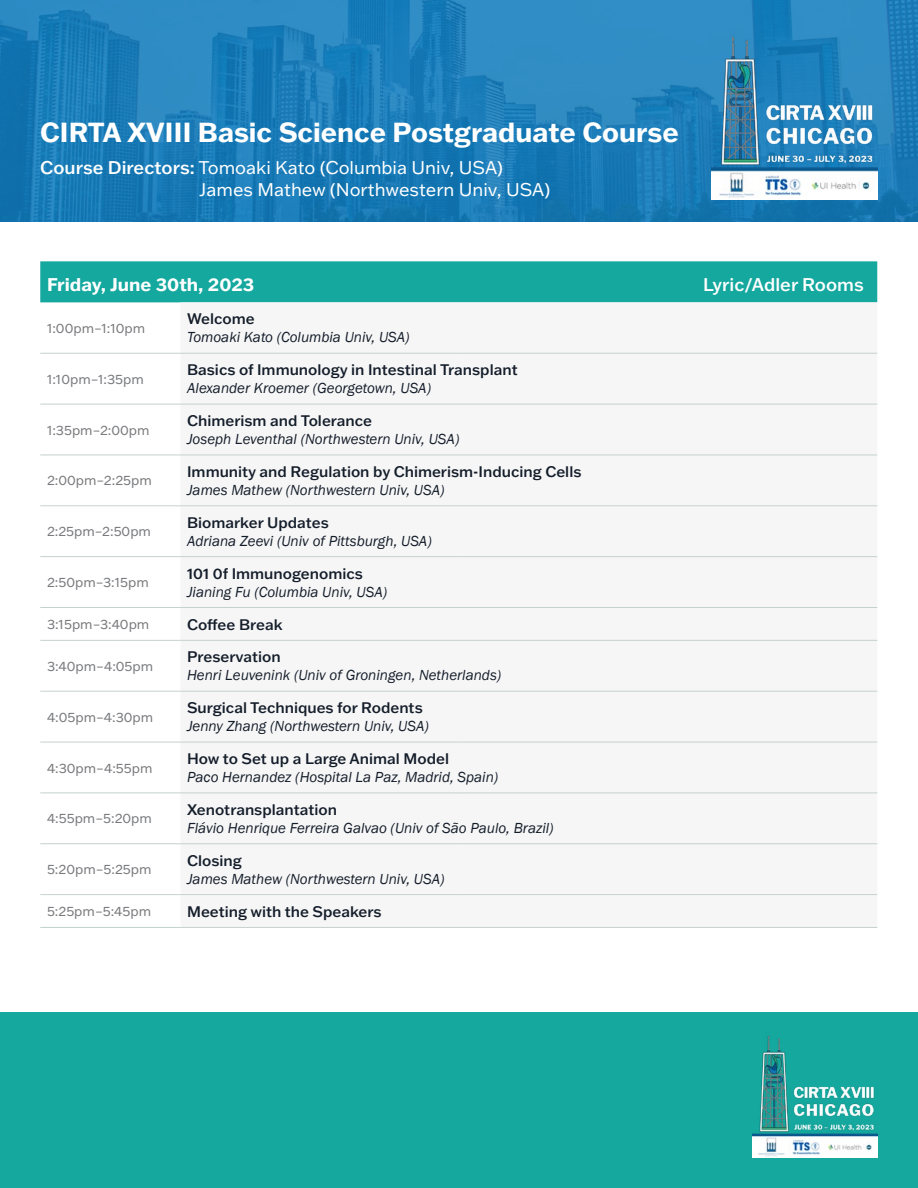
<style>
.page{position:relative;width:918px;height:1188px;background:#fff}
.page>*{position:absolute;margin:0;border:0;box-sizing:border-box;transform-origin:0 0}
.t1{font:700 27px "Franklin Gothic ATF";color:#fff}
.t2{font:18px/21.6px "Franklin Gothic ATF";color:#fff}
.t3{font:700 18px "Franklin Gothic ATF";color:#fff}
.t4{font:500 18px "Franklin Gothic ATF";color:#fff}
.t5{font:italic 15px "Franklin Gothic";color:#141d2a}
.t6{font:500 15px "Franklin Gothic ATF";color:#141d2a}
.t7{font:13.5px "Franklin Gothic ATF";color:#797a7d}
.s1{font-weight:500}
</style>
<div class="page">
<svg style="left:0;top:0;width:918px;height:222px;background:#1f7fba"></svg>
<img style="left:712px;top:33px;width:166px;height:166px">
<div style="left:40px;top:261px;width:837px;height:41px;background:#14a89f"></div>
<div style="left:180px;top:302px;width:697px;height:625px;background:#f6f6f6"></div>
<hr style="left:40px;top:353px;width:140px;height:1px;background:#c4d2ce">
<hr style="left:180px;top:353px;width:279px;height:1px;background:#c4d2ce">
<hr style="left:459px;top:353px;width:418px;height:1px;background:#c4d2ce">
<hr style="left:40px;top:404px;width:140px;height:1px;background:#c4d2ce">
<hr style="left:180px;top:404px;width:279px;height:1px;background:#c4d2ce">
<hr style="left:459px;top:404px;width:418px;height:1px;background:#c4d2ce">
<hr style="left:40px;top:455px;width:140px;height:1px;background:#c4d2ce">
<hr style="left:180px;top:455px;width:279px;height:1px;background:#c4d2ce">
<hr style="left:459px;top:455px;width:418px;height:1px;background:#c4d2ce">
<hr style="left:40px;top:556px;width:140px;height:1px;background:#c4d2ce">
<hr style="left:180px;top:556px;width:279px;height:1px;background:#c4d2ce">
<hr style="left:459px;top:556px;width:418px;height:1px;background:#c4d2ce">
<hr style="left:40px;top:607px;width:140px;height:1px;background:#c4d2ce">
<hr style="left:180px;top:607px;width:279px;height:1px;background:#c4d2ce">
<hr style="left:459px;top:607px;width:418px;height:1px;background:#c4d2ce">
<hr style="left:40px;top:640px;width:140px;height:1px;background:#c4d2ce">
<hr style="left:180px;top:640px;width:279px;height:1px;background:#c4d2ce">
<hr style="left:459px;top:640px;width:418px;height:1px;background:#c4d2ce">
<hr style="left:40px;top:691px;width:140px;height:1px;background:#c4d2ce">
<hr style="left:180px;top:691px;width:279px;height:1px;background:#c4d2ce">
<hr style="left:459px;top:691px;width:418px;height:1px;background:#c4d2ce">
<hr style="left:40px;top:742px;width:140px;height:1px;background:#c4d2ce">
<hr style="left:180px;top:742px;width:279px;height:1px;background:#c4d2ce">
<hr style="left:459px;top:742px;width:418px;height:1px;background:#c4d2ce">
<hr style="left:40px;top:793px;width:140px;height:1px;background:#c4d2ce">
<hr style="left:180px;top:793px;width:279px;height:1px;background:#c4d2ce">
<hr style="left:459px;top:793px;width:418px;height:1px;background:#c4d2ce">
<hr style="left:40px;top:843px;width:140px;height:1px;background:#c4d2ce">
<hr style="left:180px;top:843px;width:279px;height:1px;background:#c4d2ce">
<hr style="left:459px;top:843px;width:418px;height:1px;background:#c4d2ce">
<hr style="left:40px;top:894px;width:140px;height:1px;background:#c4d2ce">
<hr style="left:180px;top:894px;width:279px;height:1px;background:#c4d2ce">
<hr style="left:459px;top:894px;width:418px;height:1px;background:#c4d2ce">
<hr style="left:40px;top:927px;width:140px;height:1px;background:#c4d2ce">
<hr style="left:180px;top:927px;width:279px;height:1px;background:#c4d2ce">
<hr style="left:459px;top:927px;width:418px;height:1px;background:#c4d2ce">
<hr style="left:40px;top:506px;width:140px;height:1px;background:#c4d2ce">
<hr style="left:180px;top:506px;width:279px;height:1px;background:#c4d2ce">
<hr style="left:459px;top:506px;width:418px;height:1px;background:#c4d2ce">
<div style="left:0;top:1012px;width:918px;height:176px;background:#14a89f"></div>
<img style="left:752px;top:1035px;width:125px;height:122px">
<h1 class="t1" style="left:40px;top:114px;width:640px">CIRTA XVIII Basic Science Postgraduate Course</h1>
<p class="t2" style="left:199px;top:157px;width:353px;text-indent:-159px"><span class="s1">Course Directors:</span> Tomoaki Kato (Columbia Univ, USA)<br>James Mathew (Northwestern Univ, USA)</p>
<p class="t3" style="left:47px;top:272px;width:209px">Friday, June 30th, 2023</p>
<p class="t4" style="left:703px;top:272px;width:162px">Lyric/Adler Rooms</p>
<p class="t7" style="left:47px;top:319px;width:100px">1:00pm–1:10pm</p>
<p class="t6" style="left:187px;top:309px;width:69px">Welcome</p>
<p class="t5" style="left:187px;top:328px;width:224px">Tomoaki Kato (Columbia Univ, USA)</p>
<p class="t7" style="left:47px;top:370px;width:98px">1:10pm–1:35pm</p>
<p class="t7" style="left:47px;top:421px;width:104px">1:35pm–2:00pm</p>
<p class="t7" style="left:47px;top:472px;width:106px">2:00pm–2:25pm</p>
<p class="t7" style="left:47px;top:522px;width:106px">2:25pm–2:50pm</p>
<p class="t7" style="left:47px;top:573px;width:103px">2:50pm–3:15pm</p>
<p class="t6" style="left:187px;top:360px;width:332px">Basics of Immunology in Intestinal Transplant</p>
<p class="t5" style="left:187px;top:379px;width:246px">Alexander Kroemer (Georgetown, USA)</p>
<p class="t6" style="left:187px;top:411px;width:187px">Chimerism and Tolerance</p>
<p class="t5" style="left:187px;top:430px;width:274px">Joseph Leventhal (Northwestern Univ, USA)</p>
<p class="t6" style="left:187px;top:462px;width:396px">Immunity and Regulation by Chimerism-Inducing Cells</p>
<p class="t5" style="left:187px;top:481px;width:259px">James Mathew (Northwestern Univ, USA)</p>
<p class="t6" style="left:187px;top:512px;width:143px">Biomarker Updates</p>
<p class="t5" style="left:187px;top:531px;width:246px">Adriana Zeevi (Univ of Pittsburgh, USA)</p>
<p class="t6" style="left:187px;top:563px;width:177px">101 0f Immunogenomics</p>
<p class="t5" style="left:187px;top:582px;width:202px">Jianing Fu (Columbia Univ, USA)</p>
<p class="t7" style="left:47px;top:615px;width:104px">3:15pm–3:40pm</p>
<p class="t6" style="left:187px;top:614px;width:97px">Coffee Break</p>
<p class="t7" style="left:47px;top:657px;width:108px">3:40pm–4:05pm</p>
<p class="t6" style="left:187px;top:647px;width:95px">Preservation</p>
<p class="t5" style="left:187px;top:666px;width:316px">Henri Leuvenink (Univ of Groningen, Netherlands)</p>
<p class="t7" style="left:47px;top:708px;width:108px">4:05pm–4:30pm</p>
<p class="t7" style="left:47px;top:759px;width:107px">4:30pm–4:55pm</p>
<p class="t7" style="left:47px;top:810px;width:106px">4:55pm–5:20pm</p>
<p class="t7" style="left:47px;top:860px;width:106px">5:20pm–5:25pm</p>
<p class="t6" style="left:187px;top:698px;width:237px">Surgical Techniques for Rodents</p>
<p class="t5" style="left:187px;top:717px;width:243px">Jenny Zhang (Northwestern Univ, USA)</p>
<p class="t6" style="left:187px;top:749px;width:264px">How to Set up a Large Animal Model</p>
<p class="t5" style="left:187px;top:768px;width:313px">Paco Hernandez (Hospital La Paz, Madrid, Spain)</p>
<p class="t6" style="left:187px;top:800px;width:151px">Xenotransplantation</p>
<p class="t5" style="left:187px;top:819px;width:368px">Flávio Henrique Ferreira Galvao (Univ of São Paulo, Brazil)</p>
<p class="t6" style="left:187px;top:850px;width:56px">Closing</p>
<p class="t5" style="left:187px;top:869px;width:259px">James Mathew (Northwestern Univ, USA)</p>
<p class="t7" style="left:47px;top:902px;width:106px">5:25pm–5:45pm</p>
<p class="t6" style="left:187px;top:901px;width:196px">Meeting with the Speakers</p>
</div>
